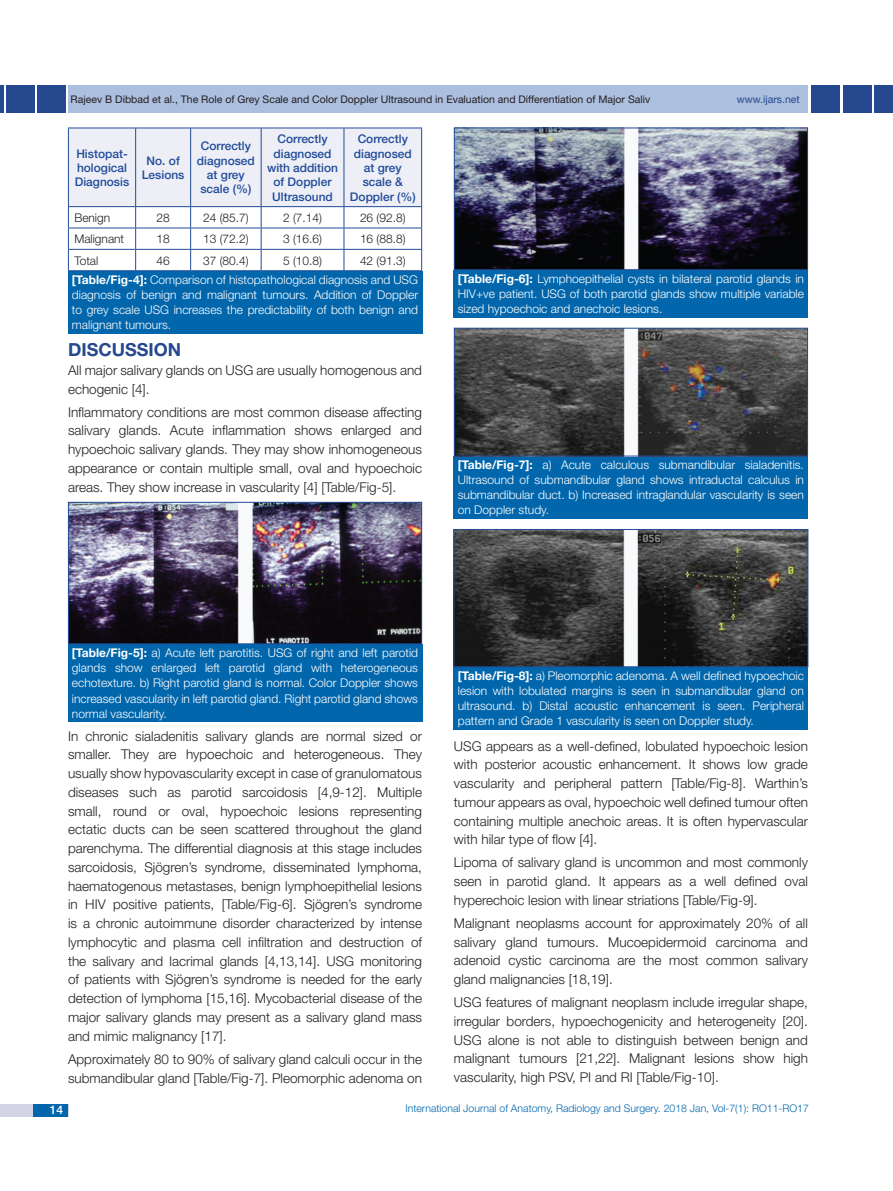
<style>
.page{position:relative;width:893px;height:1191px;background:#fff}
.page>*{position:absolute;margin:0;border:0;box-sizing:border-box;transform-origin:0 0}
.Heading{font:700 18px "Helvetica Neue";color:#25488e}
.Body_Text{font:300 13.5px/18.8px "Helvetica Neue";color:#231f20;text-align:justify}
.Table_text{font:300 12px/15px "Helvetica Neue";color:#fff;text-align:justify}
.Table_text-2{font:500 12px/14.4px "Helvetica Neue";color:#214c99;text-align:center}
.Table_text-3{font:300 12px "Helvetica Neue";color:#231f20}
.t1{font:500 12px "Helvetica Neue";color:#fff}
.t2{font:10.5px "Helvetica Neue";color:#231f20}
.t3{font:300 10.5px "Helvetica Neue";color:#0166ac}
.t4{font:10.5px "Helvetica Neue";color:#25488e}
.s1{font-weight:700}
</style>
<div class="page">
<hr style="left:0;top:85px;width:4px;height:28px;background:#25488e">
<div style="left:6px;top:85px;width:29px;height:28px;background:#25488e"></div>
<div style="left:68px;top:85px;width:740px;height:28px;background:#adbfdf"></div>
<div style="left:875px;top:85px;width:18px;height:28px;background:#25488e"></div>
<div style="left:843px;top:85px;width:29px;height:28px;background:#25488e"></div>
<div style="left:811px;top:85px;width:29px;height:28px;background:#25488e"></div>
<div style="left:0;top:1103px;width:68px;height:13px;background:#d3d5e7"></div>
<div style="left:33px;top:1103px;width:35px;height:13px;background:#0166ac"></div>
<div style="left:37px;top:85px;width:29px;height:28px;background:#25488e"></div>
<div style="left:68px;top:271px;width:354px;height:62px;background:#0166ac"></div>
<div style="left:454px;top:270px;width:354px;height:47px;background:#0166ac"></div>
<div style="left:68px;top:644px;width:354px;height:77px;background:#0166ac"></div>
<div style="left:454px;top:456px;width:354px;height:62px;background:#0166ac"></div>
<div style="left:454px;top:667px;width:354px;height:62px;background:#0166ac"></div>
<svg style="left:68px;top:129px;width:354px;height:141px"></svg>
<hr style="left:68px;top:270px;width:68px;height:1px;background:#214c99">
<hr style="left:136px;top:270px;width:55px;height:1px;background:#214c99">
<hr style="left:191px;top:270px;width:70px;height:1px;background:#214c99">
<hr style="left:261px;top:270px;width:83px;height:1px;background:#214c99">
<hr style="left:344px;top:270px;width:78px;height:1px;background:#214c99">
<hr style="left:68px;top:128px;width:1px;height:78px;background:#214c99">
<hr style="left:68px;top:128px;width:68px;height:1px;background:#214c99">
<hr style="left:136px;top:128px;width:55px;height:1px;background:#214c99">
<hr style="left:191px;top:128px;width:70px;height:1px;background:#214c99">
<hr style="left:261px;top:128px;width:83px;height:1px;background:#214c99">
<hr style="left:344px;top:128px;width:78px;height:1px;background:#214c99">
<hr style="left:135px;top:128px;width:1px;height:78px;background:#214c99">
<hr style="left:190px;top:128px;width:1px;height:78px;background:#214c99">
<hr style="left:261px;top:128px;width:1px;height:78px;background:#214c99">
<hr style="left:344px;top:128px;width:1px;height:78px;background:#214c99">
<hr style="left:421px;top:128px;width:1px;height:78px;background:#214c99">
<hr style="left:68px;top:206px;width:68px;height:1px;background:#214c99">
<hr style="left:136px;top:206px;width:55px;height:1px;background:#214c99">
<hr style="left:191px;top:206px;width:70px;height:1px;background:#214c99">
<hr style="left:261px;top:206px;width:83px;height:1px;background:#214c99">
<hr style="left:344px;top:206px;width:78px;height:1px;background:#214c99">
<img style="left:70px;top:504px;width:350px;height:138px">
<div style="left:68px;top:502px;width:354px;height:142px;border:1px solid #214c99"></div>
<img style="left:456px;top:130px;width:350px;height:138px">
<div style="left:454px;top:128px;width:354px;height:142px;border:1px solid #214c99"></div>
<img style="left:456px;top:330px;width:350px;height:124px">
<div style="left:454px;top:328px;width:354px;height:128px;border:1px solid #214c99"></div>
<img style="left:456px;top:531px;width:350px;height:134px">
<div style="left:454px;top:529px;width:354px;height:138px;border:1px solid #214c99"></div>
<p class="t2" style="left:71px;top:93px;width:581px">Rajeev B Dibbad et al., The Role of Grey Scale and Color Doppler Ultrasound in Evaluation and Differentiation of Major Saliv</p>
<p class="t4" style="left:737px;top:93px;width:64px">www.ijars.net</p>
<p class="Table_text-2" style="left:75px;top:146px;width:56px;text-align:left">Histopat&shy;hological<br>Diagnosis</p>
<p class="Table_text-2" style="left:142px;top:153px;width:44px">No. of<br>Lesions</p>
<p class="Table_text-2" style="left:197px;top:139px;width:60px">Correctly diagnosed at grey scale (%)</p>
<p class="Table_text-2" style="left:267px;top:132px;width:72px">Correctly diagnosed with addition of Doppler<br>Ultrasound</p>
<p class="Table_text-2" style="left:350px;top:132px;width:67px">Correctly diagnosed at grey scale &amp;<br>Doppler (%)</p>
<p class="Table_text-3" style="left:74px;top:210px;width:37px">Benign</p>
<p class="Table_text-3" style="left:156px;top:210px;width:15px">28</p>
<p class="Table_text-3" style="left:203px;top:210px;width:47px">24 (85.7)</p>
<p class="Table_text-3" style="left:283px;top:210px;width:40px">2 (7.14)</p>
<p class="Table_text-3" style="left:360px;top:210px;width:47px">26 (92.8)</p>
<p class="Table_text-3" style="left:74px;top:232px;width:51px">Malignant</p>
<p class="Table_text-3" style="left:156px;top:232px;width:15px">18</p>
<p class="Table_text-3" style="left:203px;top:232px;width:47px">13 (72.2)</p>
<p class="Table_text-3" style="left:283px;top:232px;width:40px">3 (16.6)</p>
<p class="Table_text-3" style="left:360px;top:232px;width:47px">16 (88.8)</p>
<p class="Table_text-3" style="left:74px;top:253px;width:25px">Total</p>
<p class="Table_text-3" style="left:156px;top:253px;width:15px">46</p>
<p class="Table_text-3" style="left:203px;top:253px;width:47px">37 (80.4)</p>
<p class="Table_text-3" style="left:283px;top:253px;width:40px">5 (10.8)</p>
<p class="Table_text-3" style="left:360px;top:253px;width:47px">42 (91.3)</p>
<p class="Table_text" style="left:72px;top:272px;width:348px"><span class="s1">[Table/Fig-4]:</span> Comparison of histopathological diagnosis and USG diagnosis of benign and malignant tumours. Addition of Doppler to grey scale USG increases the predictability of both benign and malignant tumours.</p>
<p class="Table_text" style="left:458px;top:271px;width:348px"><span class="s1">[Table/Fig-6]:</span> Lymphoepithelial cysts in bilateral parotid glands in HIV+ve patient. USG of both parotid glands show multiple variable sized hypoechoic and anechoic lesions.</p>
<p class="Heading" style="left:68px;top:339px;width:12px">Disc</p>
<p class="Heading" style="left:112px;top:339px;width:25px">ussio</p>
<p class="Heading" style="left:168px;top:339px;width:15px">n</p>
<p class="Body_Text" style="left:68px;top:360px;width:355px">All major salivary glands on USG are usually homogenous and echogenic [4].</p>
<p class="Body_Text" style="left:68px;top:402px;width:355px">Inflammatory conditions are most common disease affecting salivary glands. Acute inflammation shows enlarged and hypoechoic salivary glands. They may show inhomogeneous appearance or contain multiple small, oval and hypoechoic areas. They show increase in vascularity [4] [Table/Fig-5].</p>
<p class="Table_text" style="left:458px;top:457px;width:348px"><span class="s1">[Table/Fig-7]:</span> a) Acute calculous submandibular sialadenitis.<br>Ultrasound of submandibular gland shows intraductal calculus in submandibular duct. b) Increased intraglandular vascularity is seen on Doppler study.</p>
<p class="Table_text" style="left:72px;top:645px;width:348px"><span class="s1">[Table/Fig-5]:</span> a) Acute left parotitis. USG of right and left parotid glands show enlarged left parotid gland with heterogeneous echotexture. b) Right parotid gland is normal. Color Doppler shows increased vascularity in left parotid gland. Right parotid gland shows normal vascularity.</p>
<p class="Body_Text" style="left:68px;top:726px;width:356px">In chronic sialadenitis salivary glands are normal sized or smaller. They are hypoechoic and heterogeneous. They usually show hypovascularity except in case of granulomatous diseases such as parotid sarcoidosis [4,9-12]. Multiple small, round or oval, hypoechoic lesions representing ectatic ducts can be seen scattered throughout the gland parenchyma. The differential diagnosis at this stage includes sarcoidosis, Sjögren’s syndrome, disseminated lymphoma, haematogenous metastases, benign lymphoepithelial lesions in HIV positive patients, [Table/Fig-6]. Sjögren’s syndrome is a chronic autoimmune disorder characterized by intense lymphocytic and plasma cell infiltration and destruction of the salivary and lacrimal glands [4,13,14]. USG monitoring of patients with Sjögren’s syndrome is needed for the early detection of lymphoma [15,16]. Mycobacterial disease of the major salivary glands may present as a salivary gland mass and mimic malignancy [17].</p>
<p class="Body_Text" style="left:68px;top:1049px;width:355px">Approximately 80 to 90% of salivary gland calculi occur in the submandibular gland [Table/Fig-7]. Pleomorphic adenoma on</p>
<p class="Table_text" style="left:458px;top:668px;width:348px"><span class="s1">[Table/Fig-8]:</span> a) Pleomorphic adenoma. A well defined hypoechoic lesion with lobulated margins is seen in submandibular gland on ultrasound. b) Distal acoustic enhancement is seen. Peripheral pattern and Grade 1 vascularity is seen on Doppler study.</p>
<p class="Body_Text" style="left:454px;top:736px;width:356px">USG appears as a well-defined, lobulated hypoechoic lesion with posterior acoustic enhancement. It shows low grade vascularity and peripheral pattern [Table/Fig-8]. Warthin’s tumour appears as oval, hypoechoic well defined tumour often containing multiple anechoic areas. It is often hypervascular with hilar type of flow [4].</p>
<p class="Body_Text" style="left:454px;top:853px;width:355px">Lipoma of salivary gland is uncommon and most commonly seen in parotid gland. It appears as a well defined oval hyperechoic lesion with linear striations [Table/Fig-9].</p>
<p class="Body_Text" style="left:454px;top:913px;width:356px">Malignant neoplasms account for approximately 20% of all salivary gland tumours. Mucoepidermoid carcinoma and adenoid cystic carcinoma are the most common salivary gland malignancies [18,19].</p>
<p class="Body_Text" style="left:454px;top:992px;width:355px">USG features of malignant neoplasm include irregular shape, irregular borders, hypoechogenicity and heterogeneity [20].<br>USG alone is not able to distinguish between benign and malignant tumours [21,22]. Malignant lesions show high vascularity, high PSV, PI and RI [Table/Fig-10].</p>
<p class="t1" style="left:50px;top:1102px;width:15px">14</p>
<p class="t3" style="left:405px;top:1101px;width:405px">International Journal of Anatomy, Radiology and Surgery. 2018 Jan, Vol-7(1): RO11-RO17</p>
</div>
